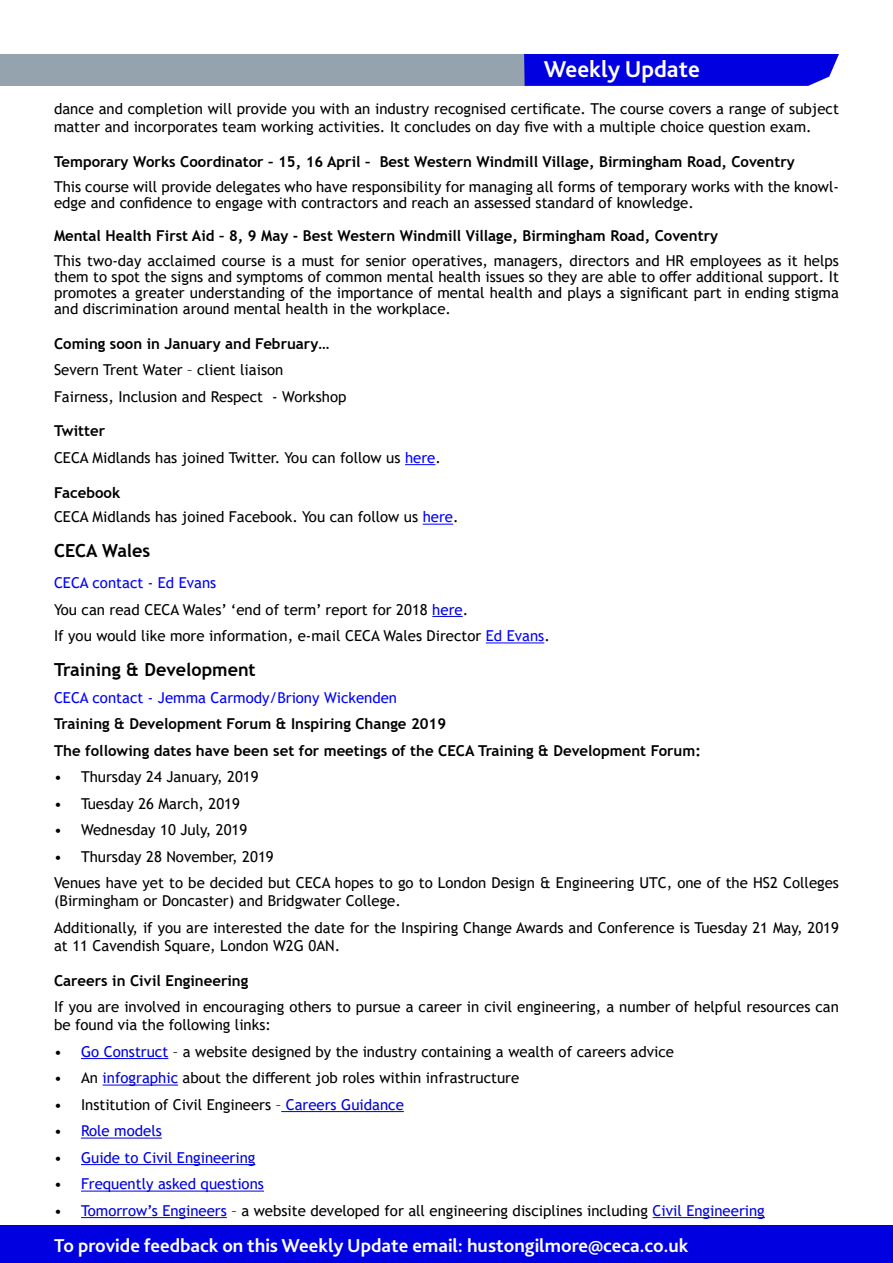
<style>
.page{position:relative;width:893px;height:1263px;background:#fff}
.page>*{position:absolute;margin:0;border:0;box-sizing:border-box;transform-origin:0 0}
.t1{font:700 24px "Bliss";color:#fff}
.t2{font:700 19.5px "Bliss";color:#fff}
.t3{font:700 18px "Trebuchet MS";color:#000}
.t4{font:15px/16.2px "Trebuchet MS";color:#000}
.t5{font:700 15px/26.5px "Trebuchet MS";color:#000}
.t6{font:15px "Trebuchet MS";color:#0000e1}
.t7{font:15px "Trebuchet MS";color:#00f}
.s1{font-weight:700}
.s2{color:#00f}
.s3{color:#0000e1}
.s4{color:#000}
</style>
<div class="page">
<div style="left:0;top:54px;width:525px;height:32px;background:#94a3ad"></div>
<div style="left:524px;top:54px;width:315px;height:32px;background:#0000e1"></div>
<hr style="left:405px;top:464px;width:30px;height:1px;background:#00f">
<hr style="left:423px;top:524px;width:30px;height:1px;background:#00f">
<hr style="left:432px;top:616px;width:31px;height:1px;background:#0000e1">
<hr style="left:486px;top:642px;width:58px;height:1px;background:#00f">
<hr style="left:81px;top:1058px;width:87px;height:1px;background:#0000e1">
<hr style="left:103px;top:1084px;width:75px;height:1px;background:#0000e1">
<hr style="left:281px;top:1111px;width:123px;height:1px;background:#0000e1">
<hr style="left:81px;top:1137px;width:81px;height:1px;background:#0000e1">
<hr style="left:81px;top:1164px;width:174px;height:1px;background:#0000e1">
<hr style="left:81px;top:1190px;width:183px;height:1px;background:#0000e1">
<hr style="left:81px;top:1217px;width:146px;height:1px;background:#0000e1">
<hr style="left:653px;top:1217px;width:112px;height:1px;background:#0000e1">
<div style="left:0;top:1225px;width:893px;height:38px;background:#0000e1"></div>
<h1 class="t1" style="left:544px;top:54px;width:157px">Weekly Update</h1>
<p class="t4" style="left:54px;top:100px;width:786px;line-height:17.9px">dance and completion will provide you with an industry recognised certificate. The course covers a range of subject matter and incorporates team working activities. It concludes on day five with a multiple choice question exam.</p>
<p class="t5" style="left:54px;top:148px;width:742px">Temporary Works Coordinator – 15, 16 April – Best Western Windmill Village, Birmingham Road, Coventry</p>
<p class="t4" style="left:54px;top:178px;width:786px">This course will provide delegates who have responsibility for managing all forms of temporary works with the knowl&shy;edge and confidence to engage with contractors and reach an assessed standard of knowledge.</p>
<p class="t5" style="left:54px;top:222px;width:666px">Mental Health First Aid – 8, 9 May - Best Western Windmill Village, Birmingham Road, Coventry</p>
<p class="t4" style="left:54px;top:252px;width:786px;text-align:justify">This two-day acclaimed course is a must for senior operatives, managers, directors and HR employees as it helps them to spot the signs and symptoms of common mental health issues so they are able to offer additional support. It promotes a greater understanding of the importance of mental health and plays a significant part in ending stigma and discrimination around mental health in the workplace.</p>
<p class="t5" style="left:54px;top:330px;width:277px">Coming soon in January and February…</p>
<p class="t4" style="left:54px;top:357px;width:294px;line-height:26.2px">Severn Trent Water – client liaison<br>Fairness, Inclusion and Respect - Workshop</p>
<p class="t4" style="left:54px;top:418px;width:388px;line-height:26.2px"><span class="s1">Twitter<br></span>CECA Midlands has joined Twitter. You can follow us <span class="s2">here</span>.</p>
<p class="t4" style="left:54px;top:480px;width:406px;line-height:24.8px"><span class="s1">Facebook<br></span>CECA Midlands has joined Facebook. You can follow us <span class="s2">here</span>.</p>
<p class="t3" style="left:54px;top:540px;width:98px">CECA Wales</p>
<p class="t4" style="left:54px;top:569px;width:497px;line-height:26.5px"><span class="s2">CECA contact - Ed Evans<br></span>You can read CECA Wales’ ‘end of term’ report for 2018 <span class="s3">here</span>.<br>If you would like more information, e-mail CECA Wales Director <span class="s2">Ed Evans</span>.</p>
<p class="t3" style="left:54px;top:658px;width:203px">Training &amp; Development</p>
<p class="t7" style="left:54px;top:688px;width:345px">CECA contact - Jemma Carmody/Briony Wickenden</p>
<p class="t5" style="left:54px;top:710px;width:648px">Training &amp; Development Forum &amp; Inspiring Change 2019<br>The following dates have been set for meetings of the CECA Training &amp; Development Forum:</p>
<p class="t4" style="left:54px;top:768px;width:206px">• Thursday 24 January, 2019</p>
<p class="t4" style="left:54px;top:795px;width:188px">• Tuesday 26 March, 2019</p>
<p class="t4" style="left:54px;top:821px;width:195px">• Wednesday 10 July, 2019</p>
<p class="t4" style="left:54px;top:843px;width:786px;line-height:26.5px">• Thursday 28 November, 2019<br>Venues have yet to be decided but CECA hopes to go to London Design &amp; Engineering UTC, one of the HS2 Colleges</p>
<p class="t4" style="left:54px;top:887px;width:786px;line-height:26.5px">(Birmingham or Doncaster) and Bridgwater College.<br>Additionally, if you are interested the date for the Inspiring Change Awards and Conference is Tuesday 21 May, 2019</p>
<p class="t4" style="left:54px;top:937px;width:288px">at 11 Cavendish Square, London W2G 0AN.</p>
<p class="t5" style="left:54px;top:967px;width:196px">Careers in Civil Engineering</p>
<p class="t4" style="left:54px;top:998px;width:786px;line-height:18px">If you are involved in encouraging others to pursue a career in civil engineering, a number of helpful resources can be found via the following links:</p>
<p class="t4" style="left:54px;top:1043px;width:622px">• <span class="s3">Go Construct</span> – a website designed by the industry containing a wealth of careers advice</p>
<p class="t4" style="left:54px;top:1070px;width:467px">• An <span class="s3">infographic</span> about the different job roles within infrastructure</p>
<p class="t4" style="left:54px;top:1096px;width:351px">• Institution of Civil Engineers – <span class="s3">Careers Guidance</span></p>
<p class="t6" style="left:54px;top:1121px;width:109px"><span class="s4">•</span> Role models</p>
<p class="t6" style="left:54px;top:1148px;width:203px"><span class="s4">•</span> Guide to Civil Engineering</p>
<p class="t6" style="left:54px;top:1174px;width:211px"><span class="s4">•</span> Frequently asked questions</p>
<p class="t4" style="left:54px;top:1202px;width:712px">• <span class="s3">Tomorrow’s Engineers</span> – a website developed for all engineering disciplines including <span class="s3">Civil Engineering</span></p>
<h2 class="t2" style="left:54px;top:1233px;width:636px">To provide feedback on this Weekly Update email: hustongilmore@ceca.co.uk</h2>
</div>
